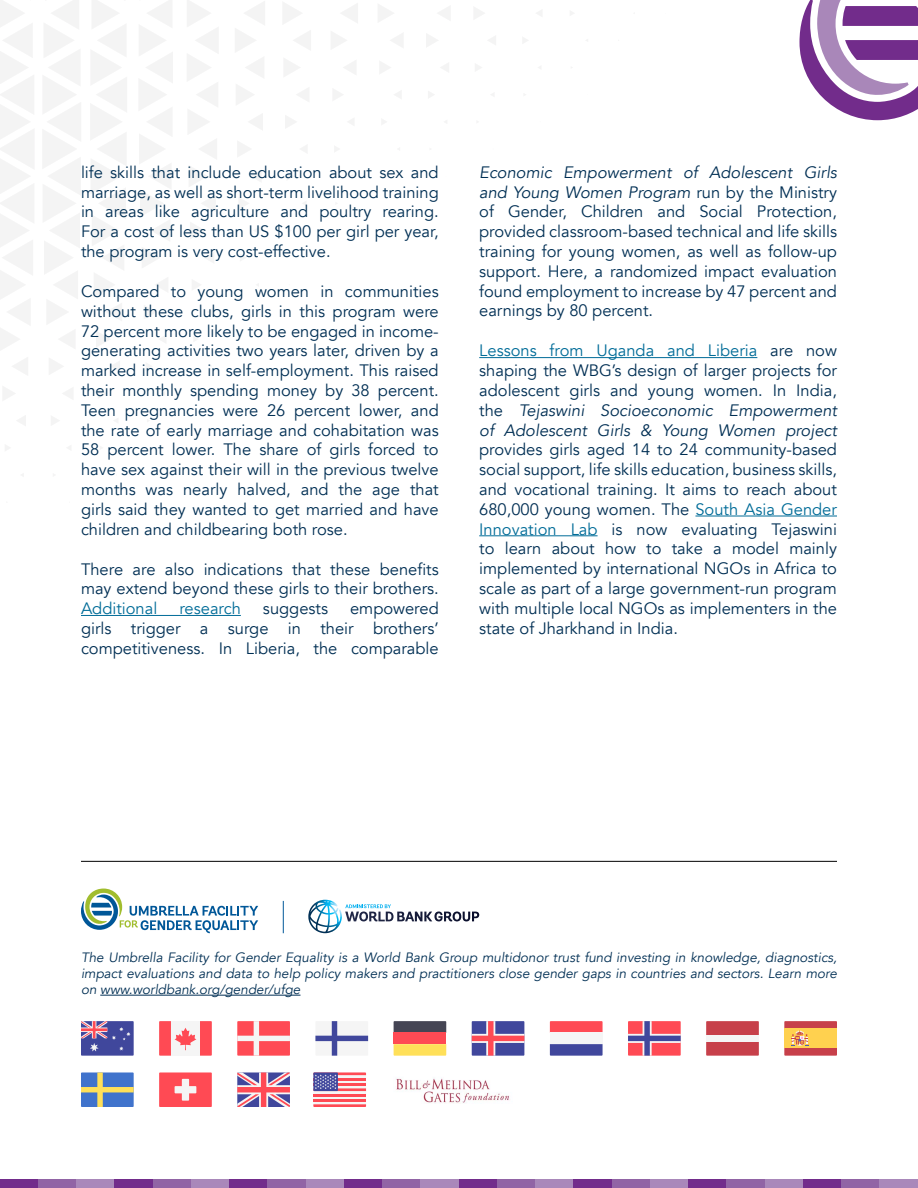
<style>
.page{position:relative;width:918px;height:1188px;background:#fff}
.page>*{position:absolute;margin:0;border:0;box-sizing:border-box;transform-origin:0 0}
.t1{font:16.5px/19.8px "Avenir";color:#002f54;text-align:justify}
.t2{font:16.5px "Avenir";color:#006c98}
.t3{font:italic 13.5px/16.2px "Avenir";color:#002f54;text-align:justify}
.s1{font-style:italic}
.s2{color:#006c98}
</style>
<div class="page">
<svg style="left:800px;top:0;width:118px;height:120px"></svg>
<svg style="left:428px;top:91px;width:6px;height:7px"></svg>
<svg style="left:395px;top:91px;width:6px;height:7px"></svg>
<svg style="left:475px;top:64px;width:6px;height:7px"></svg>
<svg style="left:441px;top:63px;width:8px;height:9px"></svg>
<svg style="left:380px;top:62px;width:10px;height:11px"></svg>
<svg style="left:348px;top:119px;width:6px;height:6px"></svg>
<svg style="left:335px;top:147px;width:4px;height:4px"></svg>
<svg style="left:523px;top:38px;width:5px;height:5px"></svg>
<svg style="left:488px;top:36px;width:8px;height:9px"></svg>
<svg style="left:426px;top:34px;width:12px;height:13px"></svg>
<svg style="left:391px;top:33px;width:12px;height:14px"></svg>
<svg style="left:344px;top:61px;width:12px;height:13px"></svg>
<svg style="left:333px;top:89px;width:10px;height:11px"></svg>
<svg style="left:301px;top:145px;width:6px;height:8px"></svg>
<svg style="left:287px;top:173px;width:6px;height:7px"></svg>
<svg style="left:537px;top:10px;width:5px;height:6px"></svg>
<svg style="left:474px;top:7px;width:10px;height:12px"></svg>
<svg style="left:438px;top:6px;width:12px;height:14px"></svg>
<svg style="left:378px;top:4px;width:15px;height:18px"></svg>
<svg style="left:341px;top:4px;width:17px;height:19px"></svg>
<svg style="left:331px;top:32px;width:15px;height:17px"></svg>
<svg style="left:297px;top:88px;width:12px;height:13px"></svg>
<svg style="left:285px;top:116px;width:11px;height:12px"></svg>
<svg style="left:252px;top:171px;width:9px;height:10px"></svg>
<svg style="left:239px;top:198px;width:9px;height:11px"></svg>
<svg style="left:254px;top:227px;width:6px;height:7px"></svg>
<svg style="left:284px;top:59px;width:16px;height:17px"></svg>
<svg style="left:249px;top:114px;width:14px;height:16px"></svg>
<svg style="left:238px;top:142px;width:12px;height:14px"></svg>
<svg style="left:202px;top:196px;width:13px;height:15px"></svg>
<svg style="left:240px;top:255px;width:5px;height:6px"></svg>
<svg style="left:283px;top:3px;width:28px;height:47px"></svg>
<svg style="left:190px;top:223px;width:14px;height:15px"></svg>
<svg style="left:205px;top:253px;width:9px;height:10px"></svg>
<svg style="left:235px;top:1px;width:30px;height:104px"></svg>
<svg style="left:192px;top:280px;width:8px;height:10px"></svg>
<svg style="left:156px;top:278px;width:12px;height:14px"></svg>
<svg style="left:187px;top:0;width:31px;height:186px"></svg>
<svg style="left:144px;top:306px;width:11px;height:12px"></svg>
<svg style="left:160px;top:336px;width:6px;height:7px"></svg>
<svg style="left:146px;top:363px;width:6px;height:6px"></svg>
<svg style="left:139px;top:0;width:34px;height:268px"></svg>
<svg style="left:96px;top:331px;width:13px;height:16px"></svg>
<svg style="left:111px;top:361px;width:9px;height:10px"></svg>
<svg style="left:91px;top:0;width:36px;height:320px"></svg>
<svg style="left:98px;top:389px;width:8px;height:9px"></svg>
<svg style="left:49px;top:358px;width:14px;height:16px"></svg>
<svg style="left:63px;top:388px;width:10px;height:11px"></svg>
<svg style="left:43px;top:0;width:38px;height:348px"></svg>
<svg style="left:51px;top:416px;width:8px;height:9px"></svg>
<svg style="left:0;top:0;width:34px;height:375px"></svg>
<svg style="left:3px;top:387px;width:12px;height:13px"></svg>
<svg style="left:17px;top:416px;width:9px;height:10px"></svg>
<svg style="left:5px;top:445px;width:5px;height:6px"></svg>
<hr style="left:81px;top:615px;width:160px;height:1px;background:#006c98">
<hr style="left:479px;top:357px;width:278px;height:1px;background:#006c98">
<hr style="left:695px;top:516px;width:142px;height:1px;background:#006c98">
<hr style="left:479px;top:535px;width:119px;height:1px;background:#006c98">
<svg style="left:81px;top:1072px;width:53px;height:35px;background:#718fb1"></svg>
<div style="left:159px;top:1072px;width:53px;height:35px;background:#ff4a54"></div>
<svg style="left:175px;top:1079px;width:21px;height:22px"></svg>
<svg style="left:237px;top:1072px;width:53px;height:35px;background:#b87fa0"></svg>
<svg style="left:313px;top:1072px;width:53px;height:35px"></svg>
<hr style="left:313px;top:1099px;width:53px;height:3px;background:#ff4a54">
<svg style="left:313px;top:1104px;width:53px;height:3px"></svg>
<hr style="left:313px;top:1094px;width:53px;height:2px;background:#ff4a54">
<svg style="left:313px;top:1072px;width:53px;height:19px"></svg>
<img style="left:396px;top:1078px;width:113px;height:25px">
<div style="left:81px;top:1021px;width:53px;height:35px;background:#40479c"></div>
<svg style="left:81px;top:1021px;width:49px;height:30px"></svg>
<svg style="left:159px;top:1021px;width:53px;height:35px"></svg>
<svg style="left:237px;top:1021px;width:53px;height:35px"></svg>
<svg style="left:315px;top:1021px;width:53px;height:35px"></svg>
<svg style="left:394px;top:1021px;width:52px;height:12px"></svg>
<svg style="left:394px;top:1044px;width:52px;height:12px"></svg>
<div style="left:394px;top:1033px;width:52px;height:11px;background:#ff4a54"></div>
<svg style="left:472px;top:1021px;width:52px;height:35px;background:#8a6398"></svg>
<svg style="left:550px;top:1021px;width:53px;height:11px"></svg>
<svg style="left:550px;top:1044px;width:53px;height:12px"></svg>
<div style="left:550px;top:1033px;width:53px;height:11px;background:#f5f5f5"></div>
<div style="left:706px;top:1021px;width:53px;height:35px;background:#c7404a"></div>
<div style="left:706px;top:1035px;width:53px;height:7px;background:#f5f5f5"></div>
<div style="left:784px;top:1021px;width:53px;height:35px;background:#c7404a"></div>
<div style="left:784px;top:1028px;width:53px;height:20px;background:#ffd14f"></div>
<svg style="left:791px;top:1030px;width:17px;height:16px"></svg>
<svg style="left:628px;top:1021px;width:53px;height:35px;background:#cf647f"></svg>
<hr style="left:100px;top:995px;width:200px;height:1px;background:#002f54">
<hr style="left:81px;top:861px;width:756px;height:1px;background:#000">
<svg style="left:81px;top:889px;width:177px;height:44px"></svg>
<svg style="left:308px;top:900px;width:171px;height:33px"></svg>
<hr style="left:283px;top:901px;width:1px;height:32px;background:#005798">
<div style="left:0;top:1179px;width:38px;height:9px;background:#722c8b"></div>
<div style="left:38px;top:1179px;width:39px;height:9px;background:#9164a5"></div>
<div style="left:76px;top:1179px;width:39px;height:9px;background:#a988ba"></div>
<div style="left:115px;top:1179px;width:38px;height:9px;background:#722c8b"></div>
<div style="left:153px;top:1179px;width:38px;height:9px;background:#9164a5"></div>
<div style="left:191px;top:1179px;width:39px;height:9px;background:#a988ba"></div>
<div style="left:230px;top:1179px;width:38px;height:9px;background:#722c8b"></div>
<div style="left:268px;top:1179px;width:38px;height:9px;background:#9164a5"></div>
<div style="left:306px;top:1179px;width:38px;height:9px;background:#a988ba"></div>
<div style="left:344px;top:1179px;width:38px;height:9px;background:#722c8b"></div>
<div style="left:382px;top:1179px;width:39px;height:9px;background:#9164a5"></div>
<div style="left:421px;top:1179px;width:38px;height:9px;background:#a988ba"></div>
<div style="left:459px;top:1179px;width:38px;height:9px;background:#722c8b"></div>
<div style="left:497px;top:1179px;width:39px;height:9px;background:#9164a5"></div>
<div style="left:536px;top:1179px;width:38px;height:9px;background:#a988ba"></div>
<div style="left:574px;top:1179px;width:38px;height:9px;background:#722c8b"></div>
<div style="left:612px;top:1179px;width:38px;height:9px;background:#9164a5"></div>
<div style="left:650px;top:1179px;width:38px;height:9px;background:#a988ba"></div>
<div style="left:688px;top:1179px;width:39px;height:9px;background:#722c8b"></div>
<div style="left:727px;top:1179px;width:38px;height:9px;background:#9164a5"></div>
<div style="left:765px;top:1179px;width:38px;height:9px;background:#a988ba"></div>
<div style="left:803px;top:1179px;width:39px;height:9px;background:#722c8b"></div>
<div style="left:842px;top:1179px;width:38px;height:9px;background:#9164a5"></div>
<div style="left:880px;top:1179px;width:38px;height:9px;background:#a988ba"></div>
<p class="t1" style="left:81px;top:162px;width:359px">life skills that include education about sex and marriage, as well as short-term livelihood training in areas like agriculture and poultry rearing.<br>For a cost of less than US $100 per girl per year, the program is very cost-effective.</p>
<p class="t1" style="left:81px;top:282px;width:359px">Compared to young women in communities without these clubs, girls in this program were 72 percent more likely to be engaged in income&shy;generating activities two years later, driven by a marked increase in self-employment. This raised their monthly spending money by 38 percent.<br>Teen pregnancies were 26 percent lower, and the rate of early marriage and cohabitation was 58 percent lower. The share of girls forced to have sex against their will in the previous twelve months was nearly halved, and the age that girls said they wanted to get married and have children and childbearing both rose.</p>
<p class="t1" style="left:81px;top:559px;width:359px">There are also indications that these benefits may extend beyond these girls to their brothers.</p>
<p class="t2" style="left:81px;top:599px;width:78px">Additional</p>
<p class="t2" style="left:179px;top:599px;width:63px">research</p>
<p class="t1" style="left:263px;top:599px;width:67px">suggests</p>
<p class="t1" style="left:81px;top:599px;width:359px;text-indent:269px">empowered girls trigger a surge in their brothers’ competitiveness. In Liberia, the comparable</p>
<p class="t1" style="left:479px;top:162px;width:359px"><span class="s1">Economic Empowerment of Adolescent Girls and Young Women Program</span> run by the Ministry of Gender, Children and Social Protection, provided classroom-based technical and life skills training for young women, as well as follow-up support. Here, a randomized impact evaluation found employment to increase by 47 percent and earnings by 80 percent.</p>
<p class="t1" style="left:479px;top:341px;width:359px"><span class="s2">Lessons from Uganda and Liberia</span> are now shaping the WBG’s design of larger projects for adolescent girls and young women. In India, the <span class="s1">Tejaswini Socioeconomic Empowerment of Adolescent Girls &amp; Young Women project</span></p>
<p class="t1" style="left:479px;top:440px;width:359px">provides girls aged 14 to 24 community-based social support, life skills education, business skills, and vocational training. It aims to reach about 680,000 young women. The <span class="s2">South Asia Gender Innovation Lab</span> is now evaluating Tejaswini to learn about how to take a model mainly implemented by international NGOs in Africa to scale as part of a large government-run program with multiple local NGOs as implementers in the state of Jharkhand in India.</p>
<p class="t3" style="left:81px;top:949px;width:758px">The Umbrella Facility for Gender Equality is a World Bank Group multidonor trust fund investing in knowledge, diagnostics, impact evaluations and data to help policy makers and practitioners close gender gaps in countries and sectors. Learn more on www.worldbank.org/gender/ufge</p>
</div>
